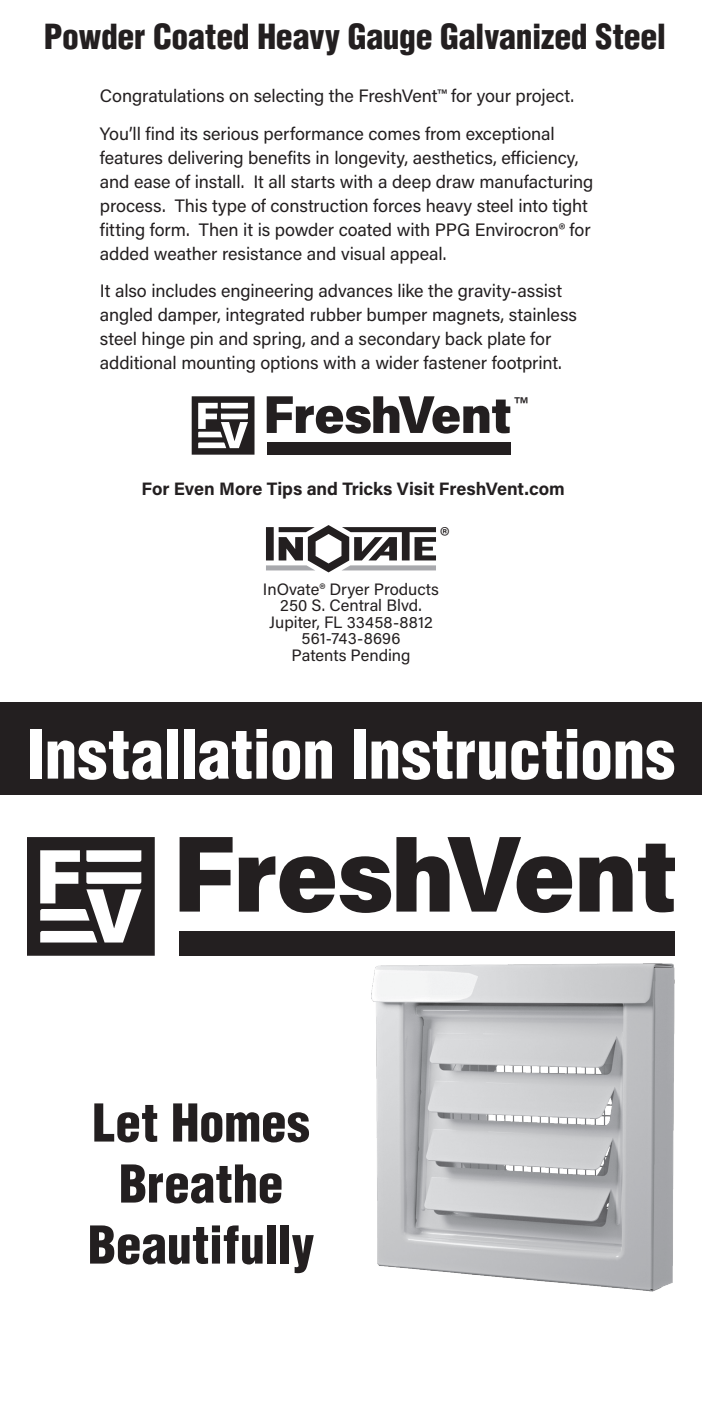
<style>
.page{position:relative;width:702px;height:1404px;background:#fff}
.page>*{position:absolute;margin:0;border:0;box-sizing:border-box;transform-origin:0 0}
.t1{font:900 condensed 66.15px "Helvetica";letter-spacing:-.01em;color:#fff}
.t2{font:900 condensed 50.85px/61.1px "Helvetica";color:#231f20;text-align:center}
.t3{font:900 condensed 33.75px "Helvetica";letter-spacing:-.01em;color:#231f20}
.t4{font:25.5px "Acumin Pro";color:#231f20}
.t5{font:18px/24px "Acumin Pro";letter-spacing:-.005em;color:#231f20}
.t6{font:700 18px "Acumin Pro";color:#231f20}
.t7{font:16.5px/16.5px "Acumin Pro";color:#231f20;text-align:center}
</style>
<div class="page">
<div style="left:0;top:702px;width:702px;height:92px;background:#231f20"></div>
<svg style="left:180px;top:837px;width:53px;height:75px"></svg>
<svg style="left:239px;top:837px;width:333px;height:76px"></svg>
<svg style="left:579px;top:844px;width:96px;height:68px"></svg>
<svg style="left:27px;top:837px;width:128px;height:119px"></svg>
<div style="left:180px;top:931px;width:495px;height:25px;background:#231f20"></div>
<img style="left:371px;top:963px;width:304px;height:328px">
<svg style="left:267px;top:396px;width:243px;height:38px"></svg>
<svg style="left:192px;top:396px;width:63px;height:59px"></svg>
<div style="left:267px;top:442px;width:243px;height:13px;background:#231f20"></div>
<svg style="left:266px;top:525px;width:170px;height:47px"></svg>
<h3 class="t3" style="left:44px;top:16px;width:624px">Powder Coated Heavy Gauge Galvanized Steel</h3>
<p class="t5" style="left:100px;top:76px;width:476px;line-height:37.5px">Congratulations on selecting the FreshVent™ for your project.<br>You’ll find its serious performance comes from exceptional</p>
<p class="t5" style="left:100px;top:145px;width:495px">features delivering benefits in longevity, aesthetics, efficiency, and ease of install. It all starts with a deep draw manufacturing process. This type of construction forces heavy steel into tight fitting form. Then it is powder coated with PPG Envirocron® for added weather resistance and visual appeal.</p>
<p class="t5" style="left:100px;top:278px;width:479px">It also includes engineering advances like the gravity-assist angled damper, integrated rubber bumper magnets, stainless steel hinge pin and spring, and a secondary back plate for additional mounting options with a wider fastener footprint.</p>
<h3 class="t4" style="left:515px;top:388px;width:14px">™</h3>
<p class="t6" style="left:142px;top:476px;width:425px">For Even More Tips and Tricks Visit FreshVent.com</p>
<h3 class="t4" style="left:440px;top:519px;width:10px">®</h3>
<p class="t7" style="left:263px;top:580px;width:178px">InOvate® Dryer Products<br>250 S. Central Blvd.<br>Jupiter, FL 33458-8812<br>561-743-8696<br>Patents Pending</p>
<h1 class="t1" style="left:27px;top:712px;width:650px">Installation Instructions</h1>
<h2 class="t2" style="left:88px;top:1092px;width:228px">Let Homes<br>Breathe<br>Beautifully</h2>
</div>
